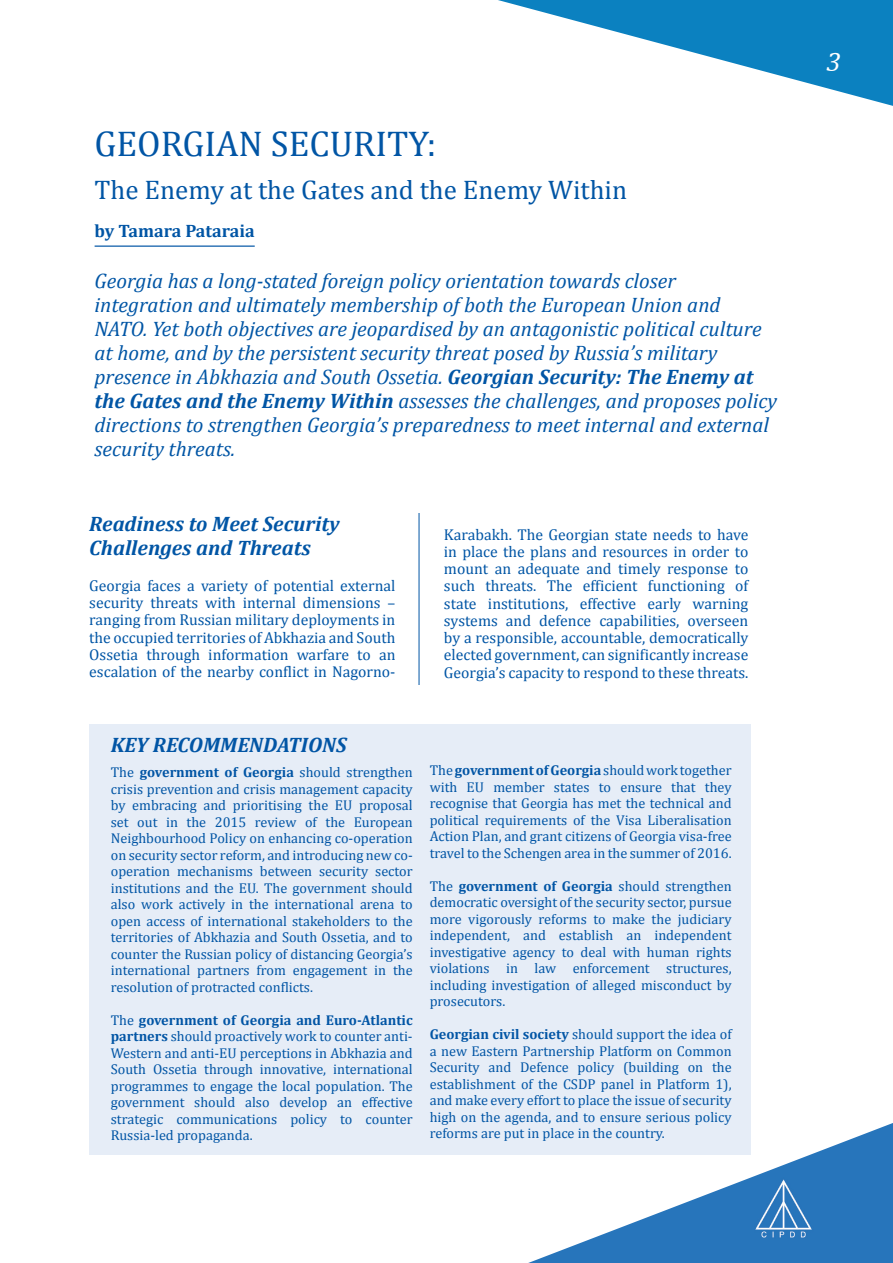
<style>
.page{position:relative;width:893px;height:1263px;background:#fff}
.page>*{position:absolute;margin:0;border:0;box-sizing:border-box;transform-origin:0 0}
.t1{font:36px "Cambria";color:#0155a5}
.Lower_case_main_head{font:27px "Cambria";color:#0155a5}
.t2{font:italic 27px "Cambria";color:#fff}
.t3{font:italic 21px/24px "Cambria";color:#0155a5}
.Subhead{font:italic 700 21px/24px "Cambria";color:#0155a5}
.Author_byline{font:700 18px "Cambria";color:#0155a5}
.Body_text{font:15.75px/17.2px "Cambria";color:#0155a5;text-align:justify}
.t4{font:14.25px/16.5px "Cambria";color:#0155a5;text-align:justify}
.s1{font-weight:700}
</style>
<div class="page">
<svg style="left:500px;top:1115px;width:393px;height:148px"></svg>
<hr style="left:419px;top:128px;width:1px;height:1026px;background:#0155a5">
<img style="left:752px;top:1178px;width:62px;height:62px">
<svg style="left:498px;top:0;width:395px;height:106px"></svg>
<div style="left:89px;top:724px;width:661px;height:430px;background:#e6edf7"></div>
<div style="left:95px;top:128px;width:682px;height:385px;background:#fff"></div>
<hr style="left:95px;top:246px;width:160px;height:1px;background:#0155a5">
<div style="left:391px;top:686px;width:55px;height:38px;background:#fff"></div>
<p class="t1" style="left:95px;top:122px;width:343px">GEORGIAN SECURITY:</p>
<p class="Lower_case_main_head" style="left:95px;top:174px;width:534px">The Enemy at the Gates and the Enemy Within</p>
<p class="Author_byline" style="left:95px;top:218px;width:162px">by Tamara Pataraia</p>
<p class="t3" style="left:95px;top:268px;width:684px">Georgia has a long-stated foreign policy orientation towards closer integration and ultimately membership of both the European Union and NATO. Yet both objectives are jeopardised by an antagonistic political culture at home, and by the persistent security threat posed by Russia’s military presence in Abkhazia and South Ossetia. <span class="s1">Georgian Security: The Enemy at the Gates and the Enemy Within</span> assesses the challenges, and proposes policy directions to strengthen Georgia’s preparedness to meet internal and external security threats.</p>
<p class="Subhead" style="left:89px;top:511px;width:252px">Readiness to Meet Security<br>Challenges and Threats</p>
<p class="Body_text" style="left:89px;top:577px;width:308px">Georgia faces a variety of potential external security threats with internal dimensions – ranging from Russian military deployments in the occupied territories of Abkhazia and South Ossetia through information warfare to an escalation of the nearby conflict in Nagorno-</p>
<p class="Body_text" style="left:444px;top:526px;width:306px">Karabakh. The Georgian state needs to have in place the plans and resources in order to mount an adequate and timely response to such threats. The efficient functioning of state institutions, effective early warning systems and defence capabilities, overseen by a responsible, accountable, democratically elected government, can significantly increase Georgia’s capacity to respond to these threats.</p>
<p class="Subhead" style="left:111px;top:732px;width:237px">KEY RECOMMENDATIONS</p>
<p class="t4" style="left:111px;top:764px;width:303px">The <span class="s1">government of Georgia</span> should strengthen crisis prevention and crisis management capacity by embracing and prioritising the EU proposal set out in the 2015 review of the European Neighbourhood Policy on enhancing co-operation on security sector reform, and introducing new co&shy;operation mechanisms between security sector institutions and the EU. The government should also work actively in the international arena to open access of international stakeholders to the territories of Abkhazia and South Ossetia, and to counter the Russian policy of distancing Georgia’s international partners from engagement in the resolution of protracted conflicts.</p>
<p class="t4" style="left:111px;top:1011px;width:303px">The <span class="s1">government of Georgia and Euro-Atlantic partners</span> should proactively work to counter anti-Western and anti-EU perceptions in Abkhazia and South Ossetia through innovative, international programmes to engage the local population. The government should also develop an effective strategic communications policy to counter Russia-led propaganda.</p>
<p class="t4" style="left:430px;top:762px;width:303px">The <span class="s1">government of Georgia</span> should work together with EU member states to ensure that they recognise that Georgia has met the technical and political requirements of the Visa Liberalisation Action Plan, and grant citizens of Georgia visa-free travel to the Schengen area in the summer of 2016.</p>
<p class="t4" style="left:430px;top:877px;width:303px">The <span class="s1">government of Georgia</span> should strengthen democratic oversight of the security sector, pursue more vigorously reforms to make the judiciary independent, and establish an independent investigative agency to deal with human rights violations in law enforcement structures, including investigation of alleged misconduct by prosecutors.</p>
<p class="t4" style="left:430px;top:1026px;width:303px"><span class="s1">Georgian civil society</span> should support the idea of a new Eastern Partnership Platform on Common Security and Defence policy (building on the establishment of the CSDP panel in Platform 1), and make every effort to place the issue of security high on the agenda, and to ensure serious policy reforms are put in place in the country.</p>
<h2 class="t2" style="left:826px;top:43px;width:16px">3</h2>
</div>
